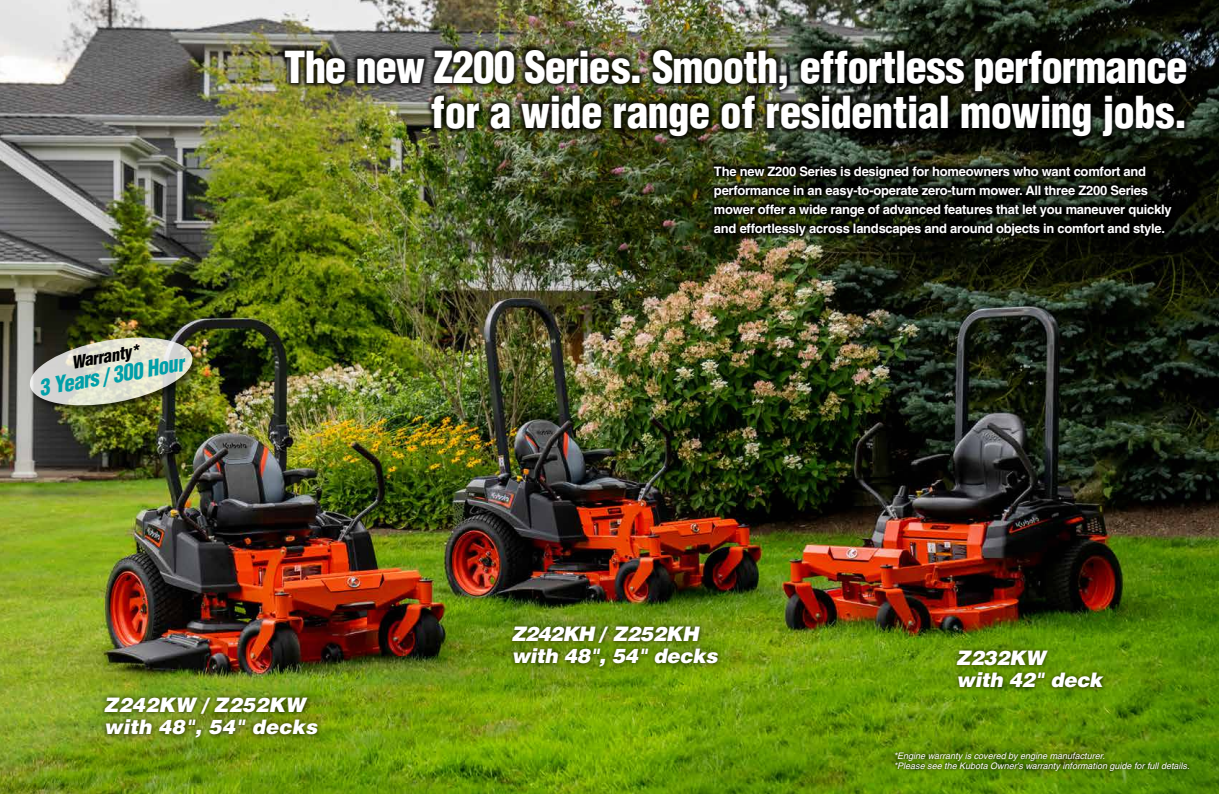
<style>
.page{position:relative;width:1219px;height:794px;background:#fff}
.page>*{position:absolute;margin:0;border:0;box-sizing:border-box;transform-origin:0 0}
.t1{font:900 condensed 43px/45px "Helvetica";letter-spacing:-.02em;color:#fff;text-align:right}
.t2{font:italic 900 condensed 22px "Helvetica";color:#009fa8;scale:.94 1}
.t3{font:italic 900 20px/22px "Helvetica";letter-spacing:-.02em;color:#fff}
.t4{font:italic 900 20px/22px "Helvetica";color:#fff}
.t5{font:italic 900 condensed 17px "Helvetica";color:#000}
.t6{font:700 13px/19px "Helvetica";letter-spacing:-.02em;color:#fff}
.t7{font:italic 9px/10px "Helvetica";color:#fff}
</style>
<div class="page">
<img style="left:0;top:0;width:1219px;height:794px">
<svg style="left:709px;top:161px;width:467px;height:79px;background:#0f1309"></svg>
<div style="left:279px;top:44px;width:913px;height:98px;background:#000;opacity:.75"></div>
<div style="left:99px;top:693px;width:224px;height:50px;background:#000;opacity:.75"></div>
<div style="left:507px;top:621px;width:216px;height:51px;background:#000;opacity:.75"></div>
<div style="left:28px;top:336px;width:174px;height:78px;background:#000;opacity:.75"></div>
<img style="left:27px;top:333px;width:168px;height:77px">
<div style="left:892px;top:749px;width:299px;height:24px;background:#000;opacity:.75"></div>
<div style="left:952px;top:645px;width:156px;height:48px;background:#000;opacity:.75"></div>
<h1 class="t1" style="left:284px;top:44px;width:905px">The new Z200 Series. Smooth, effortless performance for a wide range of residential mowing jobs.</h1>
<h3 class="t5" style="left:70px;top:352px;width:70px;rotate:-10deg">Warranty*</h3>
<h2 class="t2" style="left:37px;top:374px;width:158px;rotate:-10deg">3 Years / 300 Hour</h2>
<h3 class="t4" style="left:104px;top:693px;width:215px">Z242KW / Z252KW with 48", 54" decks</h3>
<p class="t6" style="left:714px;top:161px;width:459px">The new Z200 Series is designed for homeowners who want comfort and performance in an easy-to-operate zero-turn mower. All three Z200 Series mower offer a wide range of advanced features that let you maneuver quickly and effortlessly across landscapes and around objects in comfort and style.</p>
<h3 class="t3" style="left:511px;top:622px;width:208px">Z242KH / Z252KH with 48", 54" decks</h3>
<h3 class="t3" style="left:956px;top:646px;width:148px">Z232KW<br>with 42" deck</h3>
<p class="t7" style="left:894px;top:751px;width:297px">*Engine warranty is covered by engine manufacturer.<br>*Please see the Kubota Owner's warranty information guide for full details.</p>
</div>
